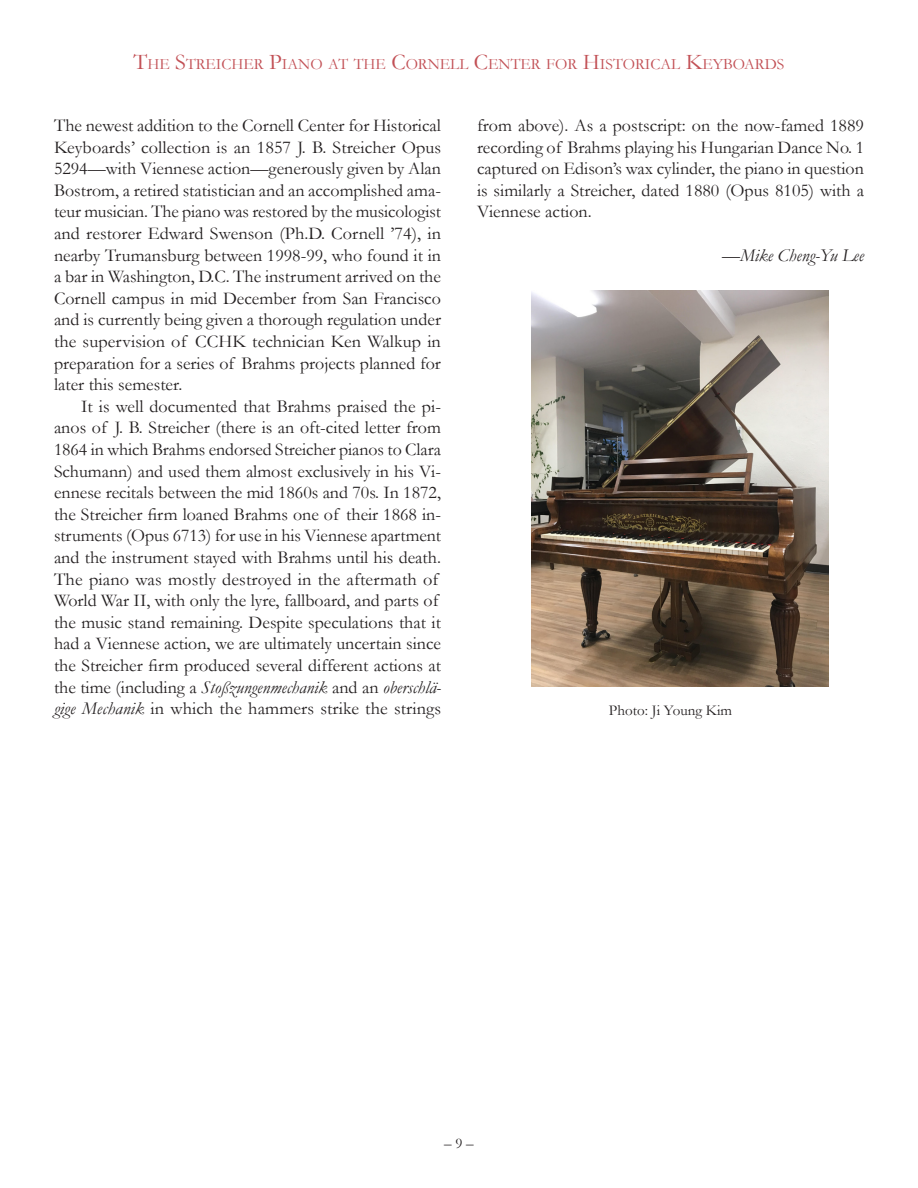
<style>
.page{position:relative;width:918px;height:1188px;background:#fff}
.page>*{position:absolute;margin:0;border:0;box-sizing:border-box;transform-origin:0 0}
.t1{font:18px/21.6px "Garamond";color:#231f20;text-align:justify}
.Author_Byline{font:italic 18px "Garamond";color:#231f20}
.t2{font:15.75px "Garamond";color:#c25055}
.t3{font:15px "Garamond";color:#231f20}
.s1{font-size:22.5px}
.s2{font-style:italic}
</style>
<div class="page">
<img style="left:531px;top:290px;width:297px;height:396px">
<p class="t2" style="left:134px;top:53px;width:652px"><span class="s1">T</span>HE <span class="s1">S</span>TREICHER <span class="s1">P</span>IANO AT THE <span class="s1">C</span>ORNELL <span class="s1">C</span>ENTER FOR <span class="s1">H</span>ISTORICAL <span class="s1">K</span>EYBOARDS</p>
<p class="t1" style="left:54px;top:114px;width:389px">The newest addition to the Cornell Center for Historical Keyboards’ collection is an 1857 J. B. Streicher Opus 5294—with Viennese action—generously given by Alan Bostrom, a retired statistician and an accomplished ama&shy;teur musician. The piano was restored by the musicologist and restorer Edward Swenson (Ph.D. Cornell ’74), in nearby Trumansburg between 1998-99, who found it in a bar in Washington, D.C. The instrument arrived on the Cornell campus in mid December from San Francisco and is currently being given a thorough regulation under the supervision of CCHK technician Ken Walkup in preparation for a series of Brahms projects planned for later this semester.</p>
<p class="t1" style="left:54px;top:395px;width:389px;text-align:left;text-indent:27px">It is well documented that Brahms praised the pi&shy;anos of J. B. Streicher (there is an oft-cited letter from 1864 in which Brahms endorsed Streicher pianos to Clara Schumann) and used them almost exclusively in his Vi&shy;ennese recitals between the mid 1860s and 70s. In 1872, the Streicher firm loaned Brahms one of their 1868 in&shy;struments (Opus 6713) for use in his Viennese apartment and the instrument stayed with Brahms until his death.<br>The piano was mostly destroyed in the aftermath of World War II, with only the lyre, fallboard, and parts of the music stand remaining. Despite speculations that it had a Viennese action, we are ultimately uncertain since the Streicher firm produced several different actions at the time (including a <span class="s2">Stoßzungenmechanik</span> and an <span class="s2">oberschlä&shy;gige Mechanik</span> in which the hammers strike the strings</p>
<p class="t1" style="left:477px;top:114px;width:389px">from above). As a postscript: on the now-famed 1889 recording of Brahms playing his Hungarian Dance No. 1 captured on Edison’s wax cylinder, the piano in question is similarly a Streicher, dated 1880 (Opus 8105) with a Viennese action.</p>
<p class="Author_Byline" style="left:722px;top:243px;width:143px">—Mike Cheng-Yu Lee</p>
<p class="t3" style="left:609px;top:700px;width:125px">Photo: Ji Young Kim</p>
<p class="t3" style="left:444px;top:1133px;width:31px">– 9 –</p>
</div>
